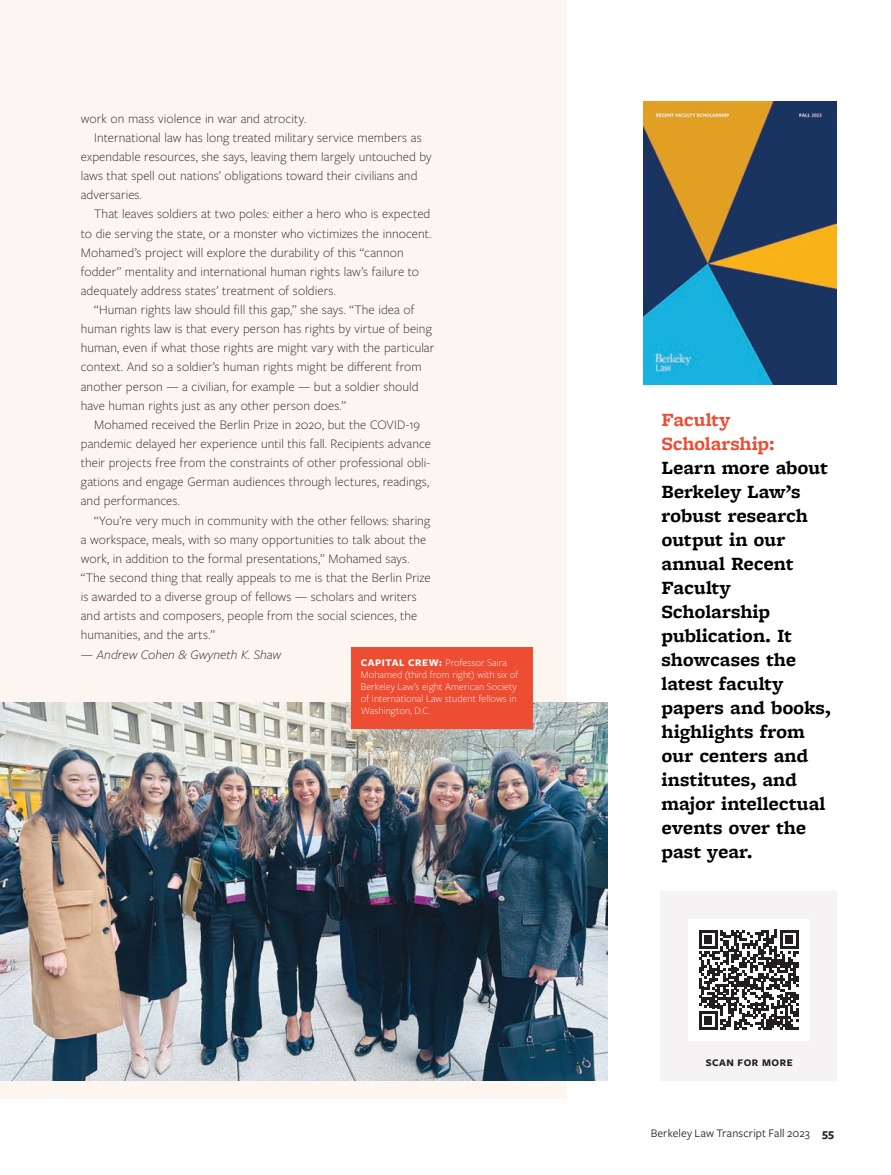
<style>
.page{position:relative;width:891px;height:1175px;background:#fff}
.page>*{position:absolute;margin:0;border:0;box-sizing:border-box;transform-origin:0 0}
.t1{font:700 19.5px/24px "Freight Micro Pro";letter-spacing:-.005em;color:#000}
.t2{font:700 19.5px/24px "Freight Micro Pro";letter-spacing:-.01em;color:#ed4d32}
.t3{font:300 13.5px "Freight Sans Pro";letter-spacing:.005em;color:#231f20}
.t4{font:italic 300 13.5px "Freight Sans Pro";letter-spacing:.005em;color:#231f20}
.t5{font:12px "Freight Sans Pro";letter-spacing:.01em;color:#231f20}
.t6{font:300 10.5px/12px "Freight Sans Pro";letter-spacing:.005em;color:#fff}
.t7{font:700 10.5px "Freight Sans Pro";letter-spacing:.055em;color:#231f20}
.s1{font-weight:700}
</style>
<div class="page">
<div style="left:0;top:0;width:567px;height:1098px;background:#fdf5f0"></div>
<div style="left:660px;top:891px;width:177px;height:189px;background:#f5f3f3"></div>
<img style="left:0;top:702px;width:608px;height:378px">
<img style="left:644px;top:101px;width:193px;height:283px">
<div style="left:352px;top:647px;width:181px;height:81px;background:#ed4d32"></div>
<div style="left:688px;top:919px;width:121px;height:121px;background:#fff"></div>
<svg style="left:699px;top:930px;width:100px;height:99px"></svg>
<img style="left:650px;top:104px;width:97px;height:22px">
<img style="left:789px;top:104px;width:37px;height:22px">
<p class="t3" style="left:81px;top:109px;width:227px">work on mass violence in war and atrocity.</p>
<p class="t3" style="left:94px;top:128px;width:329px">International law has long treated military service members as</p>
<p class="t3" style="left:81px;top:148px;width:352px">expendable resources, she says, leaving them largely untouched by</p>
<p class="t3" style="left:81px;top:167px;width:338px">laws that spell out nations’ obligations toward their civilians and</p>
<p class="t3" style="left:81px;top:186px;width:63px">adversaries.</p>
<p class="t3" style="left:94px;top:205px;width:338px">That leaves soldiers at two poles: either a hero who is expected</p>
<p class="t3" style="left:81px;top:224px;width:352px">to die serving the state, or a monster who victimizes the innocent.</p>
<p class="t3" style="left:81px;top:243px;width:324px">Mohamed’s project will explore the durability of this “cannon</p>
<p class="t3" style="left:81px;top:262px;width:340px">fodder” mentality and international human rights law’s failure to</p>
<p class="t3" style="left:81px;top:281px;width:257px">adequately address states’ treatment of soldiers.</p>
<p class="t3" style="left:94px;top:301px;width:322px">“Human rights law should fill this gap,” she says. “The idea of</p>
<p class="t3" style="left:81px;top:320px;width:353px">human rights law is that every person has rights by virtue of being</p>
<p class="t3" style="left:81px;top:339px;width:355px">human, even if what those rights are might vary with the particular</p>
<p class="t3" style="left:81px;top:358px;width:342px">context. And so a soldier’s human rights might be different from</p>
<p class="t3" style="left:81px;top:377px;width:339px">another person — a civilian, for example — but a soldier should</p>
<p class="t3" style="left:81px;top:396px;width:267px">have human rights just as any other person does.”</p>
<p class="t3" style="left:94px;top:415px;width:327px">Mohamed received the Berlin Prize in 2020, but the COVID-19</p>
<p class="t3" style="left:81px;top:434px;width:352px">pandemic delayed her experience until this fall. Recipients advance</p>
<p class="t3" style="left:81px;top:454px;width:351px">their projects free from the constraints of other professional obli-</p>
<p class="t3" style="left:81px;top:473px;width:350px">gations and engage German audiences through lectures, readings,</p>
<p class="t3" style="left:81px;top:492px;width:101px">and performances.</p>
<p class="t3" style="left:94px;top:511px;width:337px">“You’re very much in community with the other fellows: sharing</p>
<p class="t3" style="left:81px;top:530px;width:347px">a workspace, meals, with so many opportunities to talk about the</p>
<p class="t3" style="left:81px;top:549px;width:330px">work, in addition to the formal presentations,” Mohamed says.</p>
<p class="t3" style="left:81px;top:568px;width:351px">“The second thing that really appeals to me is that the Berlin Prize</p>
<p class="t3" style="left:81px;top:588px;width:338px">is awarded to a diverse group of fellows — scholars and writers</p>
<p class="t3" style="left:81px;top:607px;width:338px">and artists and composers, people from the social sciences, the</p>
<p class="t3" style="left:81px;top:626px;width:136px">humanities, and the arts.”</p>
<p class="t4" style="left:81px;top:645px;width:202px">— Andrew Cohen &amp; Gwyneth K. Shaw</p>
<p class="t6" style="left:361px;top:656px;width:159px"><span class="s1">CAPITAL CREW:</span> Professor Saira Mohamed (third from right) with six of Berkeley Law’s eight American Society of International Law student fellows in Washington, D.C.</p>
<h1 class="t2" style="left:662px;top:407px;width:115px">Faculty<br>Scholarship:</h1>
<p class="t1" style="left:662px;top:455px;width:171px">Learn more about<br>Berkeley Law’s robust research output in our annual Recent<br>Faculty<br>Scholarship publication. It showcases the latest faculty papers and books, highlights from our centers and institutes, and major intellectual events over the past year.</p>
<p class="t7" style="left:706px;top:1055px;width:89px">SCAN FOR MORE</p>
<p class="t5" style="left:651px;top:1124px;width:185px">Berkeley Law Transcript Fall 2023 <span class="s1">55</span></p>
</div>
